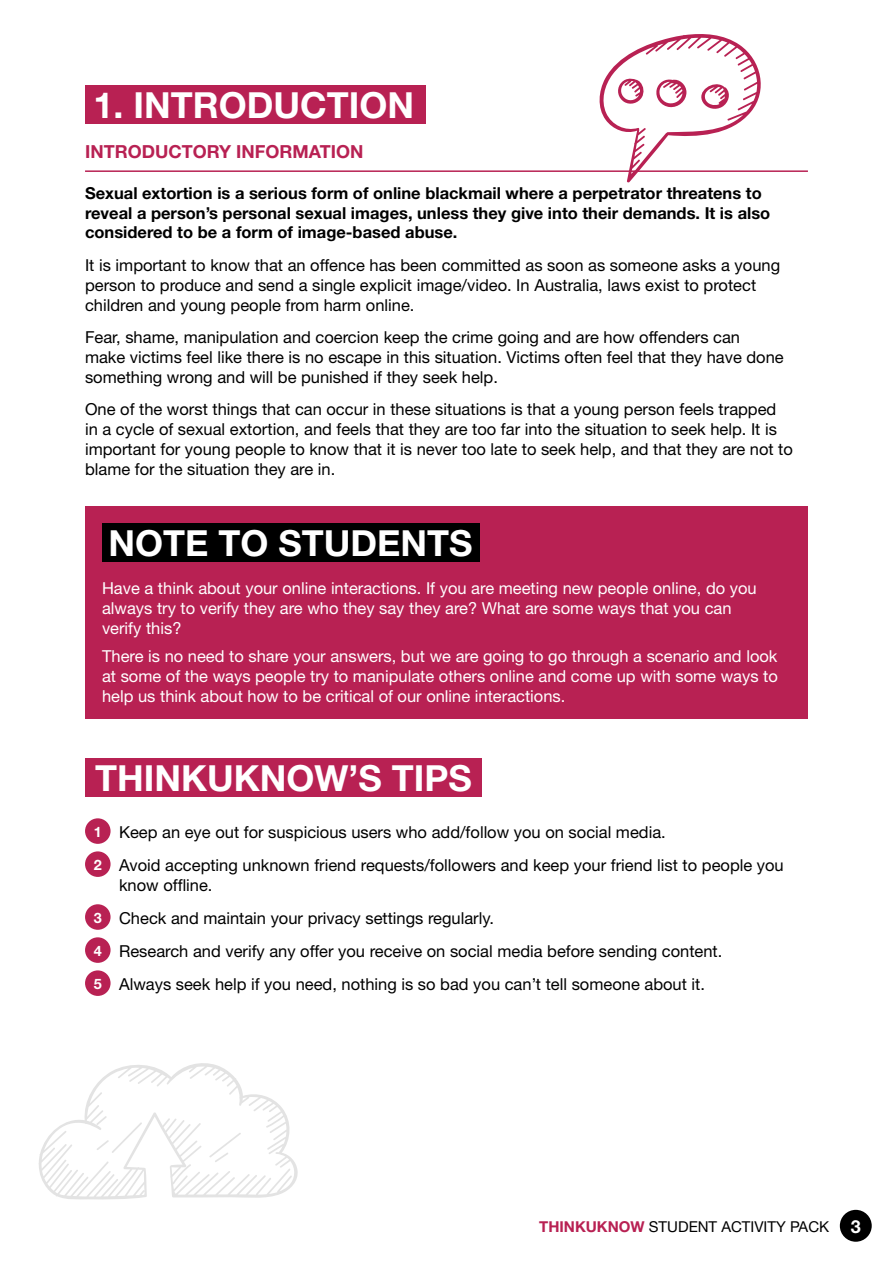
<style>
.page{position:relative;width:893px;height:1263px;background:#fff}
.page>*{position:absolute;margin:0;border:0;box-sizing:border-box;transform-origin:0 0}
.Heading_1{font:700 36px "Helvetica Neue";color:#fff}
.Heading_1_indent{font:700 36px "Helvetica Neue";color:#fff}
.Heading_2{font:700 18px "Helvetica Neue";color:#b82153}
.Text{font:16.5px/19.8px "Helvetica Neue";color:#000}
.Text-2{font:16.5px/19.8px "Helvetica Neue";color:#fff}
.Bullets_1a{font:16.5px/19.8px "Helvetica Neue";color:#000}
.Text-3{font:700 16.5px/19.8px "Helvetica Neue";color:#000}
.t1{font:15px "Helvetica Neue";color:#000}
.t2{font:700 14.4px "Helvetica Neue";color:#fff}
.s1{font-weight:700;color:#b82153}
.s2{font-weight:700;font-size:18px;color:#fff}
</style>
<div class="page">
<div style="left:840px;top:1210px;width:32px;height:32px;background:#000;border-radius:50%"></div>
<hr style="left:85px;top:170px;width:723px;height:2px;background:#b82153">
<div style="left:85px;top:85px;width:340px;height:38px;background:#b82153"></div>
<div style="left:85px;top:506px;width:723px;height:212px;background:#b82153"></div>
<div style="left:102px;top:523px;width:377px;height:38px;background:#000"></div>
<div style="left:85px;top:758px;width:397px;height:38px;background:#b82153"></div>
<div style="left:85px;top:818px;width:26px;height:26px;background:#b82153;border-radius:50%"></div>
<div style="left:85px;top:851px;width:26px;height:26px;background:#b82153;border-radius:50%"></div>
<div style="left:85px;top:904px;width:26px;height:26px;background:#b82153;border-radius:50%"></div>
<div style="left:85px;top:937px;width:26px;height:26px;background:#b82153;border-radius:50%"></div>
<div style="left:85px;top:970px;width:26px;height:26px;background:#b82153;border-radius:50%"></div>
<svg style="left:597px;top:34px;width:171px;height:149px"></svg>
<svg style="left:38px;top:1063px;width:260px;height:137px"></svg>
<p class="Heading_1_indent" style="left:94px;top:83px;width:322px">1. INTRODUCTION</p>
<p class="Heading_2" style="left:85px;top:140px;width:280px">INTRODUCTORY INFORMATION</p>
<p class="Text-3" style="left:85px;top:183px;width:687px">Sexual extortion is a serious form of online blackmail where a perpetrator threatens to reveal a person’s personal sexual images, unless they give into their demands. It is also considered to be a form of image-based abuse.</p>
<p class="Text" style="left:85px;top:255px;width:697px">It is important to know that an offence has been committed as soon as someone asks a young person to produce and send a single explicit image/video. In Australia, laws exist to protect children and young people from harm online.</p>
<p class="Text" style="left:85px;top:327px;width:700px">Fear, shame, manipulation and coercion keep the crime going and are how offenders can make victims feel like there is no escape in this situation. Victims often feel that they have done something wrong and will be punished if they seek help.</p>
<p class="Text" style="left:85px;top:399px;width:709px">One of the worst things that can occur in these situations is that a young person feels trapped in a cycle of sexual extortion, and feels that they are too far into the situation to seek help. It is important for young people to know that it is never too late to seek help, and that they are not to blame for the situation they are in.</p>
<p class="Heading_1" style="left:109px;top:521px;width:366px">NOTE TO STUDENTS</p>
<p class="Text-2" style="left:102px;top:578px;width:656px">Have a think about your online interactions. If you are meeting new people online, do you always try to verify they are who they say they are? What are some ways that you can verify this?</p>
<p class="Text-2" style="left:102px;top:646px;width:677px;text-align:justify">There is no need to share your answers, but we are going to go through a scenario and look at some of the ways people try to manipulate others online and come up with some ways to help us think about how to be critical of our online interactions.</p>
<p class="Heading_1" style="left:95px;top:756px;width:378px">THINKUKNOW’S TIPS</p>
<p class="t2" style="left:94px;top:823px;width:10px">1</p>
<p class="Bullets_1a" style="left:119px;top:822px;width:548px">Keep an eye out for suspicious users who add/follow you on social media.</p>
<p class="t2" style="left:94px;top:856px;width:10px">2</p>
<p class="Bullets_1a" style="left:119px;top:855px;width:666px">Avoid accepting unknown friend requests/followers and keep your friend list to people you know offline.</p>
<p class="t2" style="left:94px;top:909px;width:10px">3</p>
<p class="Bullets_1a" style="left:119px;top:908px;width:376px">Check and maintain your privacy settings regularly.</p>
<p class="t2" style="left:94px;top:942px;width:10px">4</p>
<p class="Bullets_1a" style="left:119px;top:941px;width:605px">Research and verify any offer you receive on social media before sending content.</p>
<p class="t2" style="left:94px;top:975px;width:10px">5</p>
<p class="Bullets_1a" style="left:119px;top:974px;width:587px">Always seek help if you need, nothing is so bad you can’t tell someone about it.</p>
<p class="t1" style="left:539px;top:1217px;width:323px"><span class="s1">THINKUKNOW</span> STUDENT ACTIVITY PACK <span class="s2">3</span></p>
</div>
